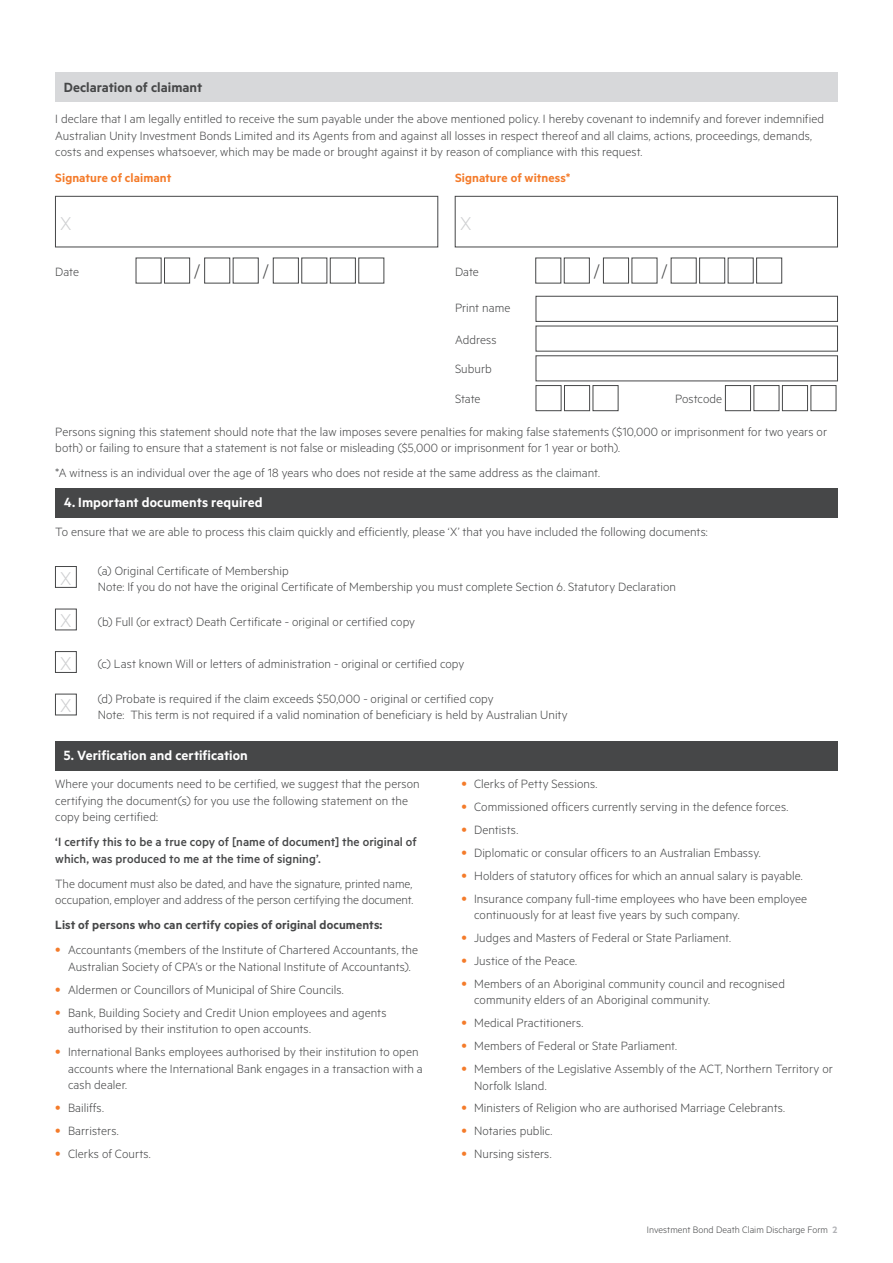
<style>
.page{position:relative;width:893px;height:1263px;background:#fff}
.page>*{position:absolute;margin:0;border:0;box-sizing:border-box;transform-origin:0 0}
.t1{font:300 21px "Metric";color:#cecfd1}
.Body{font:300 19.5px "Metric";color:#464748}
.Numbered_Box{font:600 15px "Metric";letter-spacing:.005em;color:#fff}
.Numbered_Box-2{font:600 15px "Metric";color:#464748}
.Body-2{font:300 13.5px/16.5px "Metric";letter-spacing:.005em;color:#464748}
.Body-3{font:500 13.5px/16.5px "Metric";letter-spacing:.005em;color:#464748}
.Body-4{font:600 13.5px "Metric";letter-spacing:.01em;color:#464748}
.Subhead_Orange{font:600 13.5px "Metric";letter-spacing:.005em;color:#f47b2a}
.t2{font:300 10.5px "Metric";color:#464748}
.s1{font-size:16.5px;color:#f47b2a}
.s2{font-weight:600;color:#b2b3b7}
</style>
<div class="page">
<div style="left:55px;top:72px;width:783px;height:30px;background:#d7d8da"></div>
<div style="left:55px;top:196px;width:383px;height:51px;border:1px solid #464748"></div>
<div style="left:455px;top:196px;width:383px;height:51px;border:1px solid #464748"></div>
<div style="left:164px;top:258px;width:26px;height:25px;background:#fff;border:1px solid #464748"></div>
<div style="left:204px;top:258px;width:26px;height:25px;background:#fff;border:1px solid #464748"></div>
<div style="left:273px;top:258px;width:26px;height:25px;background:#fff;border:1px solid #464748"></div>
<div style="left:330px;top:258px;width:26px;height:25px;background:#fff;border:1px solid #464748"></div>
<div style="left:564px;top:258px;width:26px;height:25px;background:#fff;border:1px solid #464748"></div>
<div style="left:603px;top:258px;width:26px;height:25px;background:#fff;border:1px solid #464748"></div>
<div style="left:699px;top:258px;width:26px;height:25px;background:#fff;border:1px solid #464748"></div>
<div style="left:756px;top:258px;width:26px;height:25px;background:#fff;border:1px solid #464748"></div>
<div style="left:536px;top:296px;width:302px;height:26px;background:#fff;border:1px solid #464748"></div>
<div style="left:536px;top:385px;width:25px;height:26px;background:#fff;border:1px solid #464748"></div>
<div style="left:564px;top:385px;width:26px;height:26px;background:#fff;border:1px solid #464748"></div>
<div style="left:593px;top:385px;width:25px;height:26px;background:#fff;border:1px solid #464748"></div>
<div style="left:725px;top:385px;width:26px;height:26px;background:#fff;border:1px solid #464748"></div>
<div style="left:754px;top:385px;width:25px;height:26px;background:#fff;border:1px solid #464748"></div>
<div style="left:782px;top:385px;width:26px;height:26px;background:#fff;border:1px solid #464748"></div>
<div style="left:811px;top:385px;width:25px;height:26px;background:#fff;border:1px solid #464748"></div>
<div style="left:55px;top:488px;width:783px;height:29px;background:#464748"></div>
<div style="left:55px;top:566px;width:22px;height:22px;border:1px solid #464748"></div>
<div style="left:55px;top:609px;width:22px;height:21px;border:1px solid #464748"></div>
<div style="left:55px;top:651px;width:22px;height:22px;border:1px solid #464748"></div>
<div style="left:55px;top:694px;width:22px;height:21px;border:1px solid #464748"></div>
<div style="left:55px;top:741px;width:783px;height:29px;background:#464748"></div>
<p class="Numbered_Box-2" style="left:64px;top:78px;width:140px">Declaration of claimant</p>
<p class="Body-2" style="left:55px;top:110px;width:770px">I declare that I am legally entitled to receive the sum payable under the above mentioned policy. I hereby covenant to indemnify and forever indemnified<br>Australian Unity Investment Bonds Limited and its Agents from and against all losses in respect thereof and all claims, actions, proceedings, demands, costs and expenses whatsoever, which may be made or brought against it by reason of compliance with this request.</p>
<p class="Subhead_Orange" style="left:55px;top:170px;width:118px">Signature of claimant</p>
<p class="Subhead_Orange" style="left:455px;top:170px;width:117px">Signature of witness*</p>
<p class="t1" style="left:60px;top:211px;width:13px">X</p>
<p class="t1" style="left:460px;top:211px;width:13px">X</p>
<p class="Body-2" style="left:55px;top:263px;width:25px">Date</p>
<p class="Body" style="left:194px;top:260px;width:7px">/</p>
<p class="Body" style="left:263px;top:260px;width:7px">/</p>
<p class="Body-2" style="left:455px;top:263px;width:25px">Date</p>
<p class="Body" style="left:594px;top:260px;width:7px">/</p>
<p class="Body" style="left:662px;top:260px;width:7px">/</p>
<p class="Body-2" style="left:455px;top:299px;width:57px">Print name</p>
<p class="Body-2" style="left:455px;top:331px;width:43px">Address</p>
<p class="Body-2" style="left:455px;top:360px;width:38px">Suburb</p>
<p class="Body-2" style="left:455px;top:390px;width:27px">State</p>
<p class="Body-2" style="left:675px;top:390px;width:49px">Postcode</p>
<p class="Body-2" style="left:55px;top:423px;width:773px">Persons signing this statement should note that the law imposes severe penalties for making false statements ($10,000 or imprisonment for two years or both) or failing to ensure that a statement is not false or misleading ($5,000 or imprisonment for 1 year or both).</p>
<p class="Body-2" style="left:55px;top:464px;width:546px">*A witness is an individual over the age of 18 years who does not reside at the same address as the claimant.</p>
<p class="Numbered_Box" style="left:64px;top:493px;width:200px">4. Important documents required</p>
<p class="Body-2" style="left:55px;top:523px;width:654px">To ensure that we are able to process this claim quickly and efficiently, please ‘X’ that you have included the following documents:</p>
<p class="t1" style="left:60px;top:566px;width:13px">X</p>
<p class="Body-2" style="left:98px;top:562px;width:580px">(a) Original Certificate of Membership<br>Note: If you do not have the original Certificate of Membership you must complete Section 6. Statutory Declaration</p>
<p class="t1" style="left:60px;top:609px;width:13px">X</p>
<p class="Body-2" style="left:98px;top:613px;width:319px">(b) Full (or extract) Death Certificate - original or certified copy</p>
<p class="t1" style="left:60px;top:651px;width:13px">X</p>
<p class="Body-2" style="left:98px;top:655px;width:368px">(c) Last known Will or letters of administration - original or certified copy</p>
<p class="t1" style="left:60px;top:694px;width:13px">X</p>
<p class="Body-2" style="left:98px;top:689px;width:471px">(d) Probate is required if the claim exceeds $50,000 - original or certified copy<br>Note: This term is not required if a valid nomination of beneficiary is held by Australian Unity</p>
<p class="Numbered_Box" style="left:64px;top:746px;width:185px">5. Verification and certification</p>
<p class="Body-2" style="left:55px;top:775px;width:366px">Where your documents need to be certified, we suggest that the person certifying the document(s) for you use the following statement on the copy being certified:</p>
<p class="Body-3" style="left:55px;top:833px;width:363px">‘I certify this to be a true copy of [name of document] the original of which, was produced to me at the time of signing’.</p>
<p class="Body-2" style="left:55px;top:875px;width:360px">The document must also be dated, and have the signature, printed name, occupation, employer and address of the person certifying the document.</p>
<p class="Body-4" style="left:55px;top:917px;width:329px">List of persons who can certify copies of original documents:</p>
<p class="Body-2" style="left:55px;top:941px;width:364px;text-align:center"><span class="s1">•</span> Accountants (members of the Institute of Chartered Accountants, the<br>Australian Society of CPA’s or the National Institute of Accountants).</p>
<p class="Body-2" style="left:55px;top:981px;width:290px"><span class="s1">•</span> Aldermen or Councillors of Municipal of Shire Councils.</p>
<p class="Body-2" style="left:68px;top:1003px;width:320px;text-indent:-13px"><span class="s1">•</span> Bank, Building Society and Credit Union employees and agents authorised by their institution to open accounts.</p>
<p class="Body-2" style="left:68px;top:1043px;width:356px;text-indent:-13px"><span class="s1">•</span> International Banks employees authorised by their institution to open accounts where the International Bank engages in a transaction with a cash dealer.</p>
<p class="Body-2" style="left:55px;top:1099px;width:50px"><span class="s1">•</span> Bailiffs.</p>
<p class="Body-2" style="left:55px;top:1122px;width:65px"><span class="s1">•</span> Barristers.</p>
<p class="Body-2" style="left:55px;top:1144px;width:97px"><span class="s1">•</span> Clerks of Courts.</p>
<p class="Body-2" style="left:461px;top:775px;width:137px"><span class="s1">•</span> Clerks of Petty Sessions.</p>
<p class="Body-2" style="left:461px;top:798px;width:328px"><span class="s1">•</span> Commissioned officers currently serving in the defence forces.</p>
<p class="Body-2" style="left:461px;top:821px;width:58px"><span class="s1">•</span> Dentists.</p>
<p class="Body-2" style="left:461px;top:844px;width:301px"><span class="s1">•</span> Diplomatic or consular officers to an Australian Embassy.</p>
<p class="Body-2" style="left:461px;top:867px;width:343px"><span class="s1">•</span> Holders of statutory offices for which an annual salary is payable.</p>
<p class="Body-2" style="left:474px;top:890px;width:335px;text-indent:-13px"><span class="s1">•</span> Insurance company full-time employees who have been employee continuously for at least five years by such company.</p>
<p class="Body-2" style="left:461px;top:929px;width:271px"><span class="s1">•</span> Judges and Masters of Federal or State Parliament.</p>
<p class="Body-2" style="left:461px;top:952px;width:117px"><span class="s1">•</span> Justice of the Peace.</p>
<p class="Body-2" style="left:474px;top:975px;width:312px;text-indent:-13px"><span class="s1">•</span> Members of an Aboriginal community council and recognised community elders of an Aboriginal community.</p>
<p class="Body-2" style="left:461px;top:1014px;width:123px"><span class="s1">•</span> Medical Practitioners.</p>
<p class="Body-2" style="left:461px;top:1037px;width:217px"><span class="s1">•</span> Members of Federal or State Parliament.</p>
<p class="Body-2" style="left:474px;top:1060px;width:360px;text-indent:-13px"><span class="s1">•</span> Members of the Legislative Assembly of the ACT, Northern Territory or<br>Norfolk Island.</p>
<p class="Body-2" style="left:461px;top:1099px;width:325px"><span class="s1">•</span> Ministers of Religion who are authorised Marriage Celebrants.</p>
<p class="Body-2" style="left:461px;top:1122px;width:93px"><span class="s1">•</span> Notaries public.</p>
<p class="Body-2" style="left:461px;top:1145px;width:92px"><span class="s1">•</span> Nursing sisters.</p>
<p class="t2" style="left:647px;top:1223px;width:192px">Investment Bond Death Claim Discharge Form <span class="s2">2</span></p>
</div>
